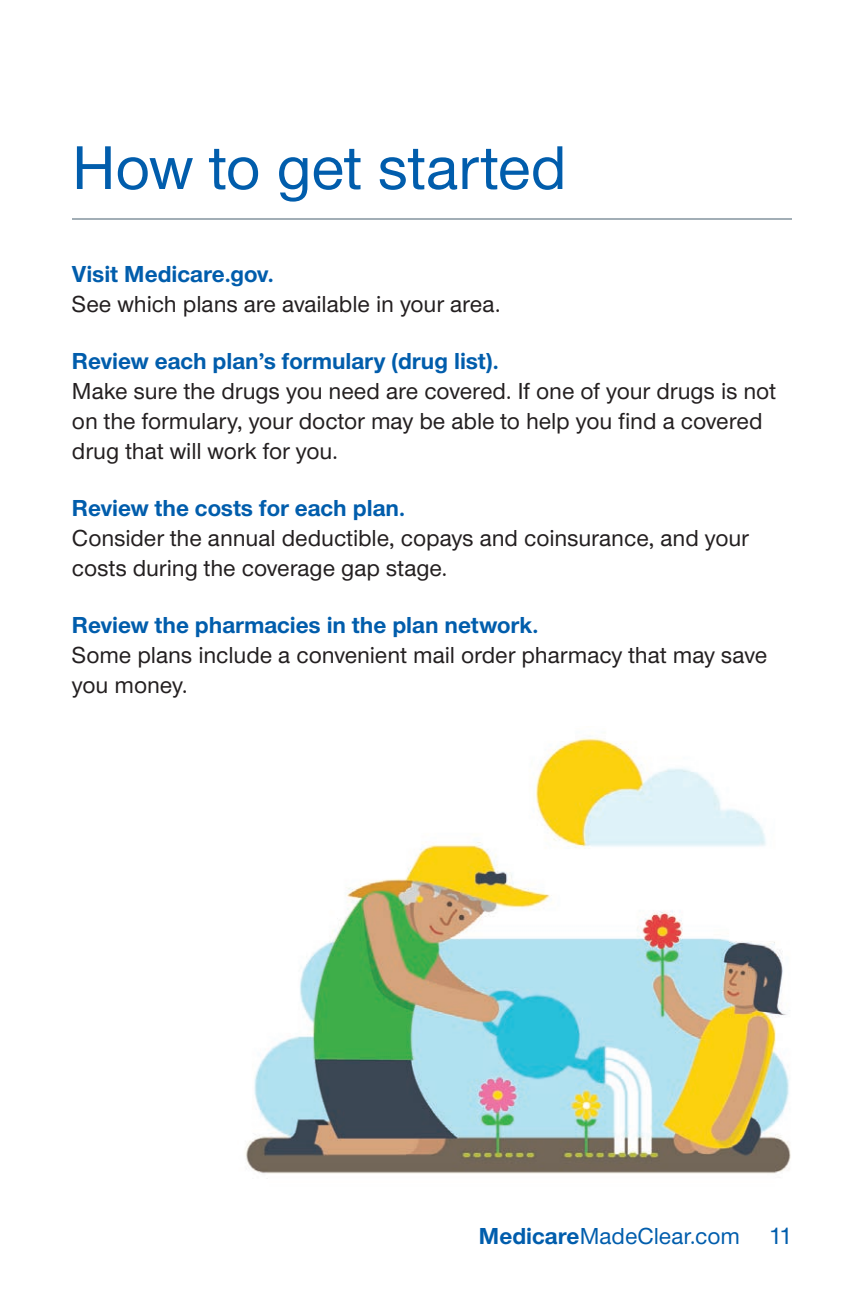
<style>
.page{position:relative;width:864px;height:1296px;background:#fff}
.page>*{position:absolute;margin:0;border:0;box-sizing:border-box;transform-origin:0 0}
.t1{font:500 64px "UHC Sans";letter-spacing:-.005em;color:#015dac}
.t2{font:500 24px/30px "UHC Sans";letter-spacing:-.005em;color:#231f20}
.t3{font:700 24px "UHC Sans";color:#015dac}
.t4{font:500 24px "UHC Sans";color:#015dac}
.s1{font-weight:700}
</style>
<div class="page">
<hr style="left:72px;top:218px;width:720px;height:2px;background:#a2aeb6">
<img style="left:246px;top:736px;width:545px;height:443px">
<h1 class="t1" style="left:72px;top:125px;width:496px">How to get started</h1>
<p class="t3" style="left:72px;top:258px;width:204px">Visit Medicare.gov.</p>
<p class="t2" style="left:72px;top:288px;width:430px">See which plans are available in your area.</p>
<p class="t3" style="left:72px;top:345px;width:429px">Review each plan’s formulary (drug list).</p>
<p class="t2" style="left:72px;top:375px;width:706px">Make sure the drugs you need are covered. If one of your drugs is not on the formulary, your doctor may be able to help you find a covered drug that will work for you.</p>
<p class="t3" style="left:72px;top:492px;width:335px">Review the costs for each plan.</p>
<p class="t2" style="left:72px;top:522px;width:679px">Consider the annual deductible, copays and coinsurance, and your costs during the coverage gap stage.</p>
<p class="t3" style="left:72px;top:609px;width:468px">Review the pharmacies in the plan network.</p>
<p class="t2" style="left:72px;top:639px;width:697px">Some plans include a convenient mail order pharmacy that may save you money.</p>
<p class="t4" style="left:479px;top:1220px;width:315px"><span class="s1">Medicare</span>MadeClear.com 11</p>
</div>
